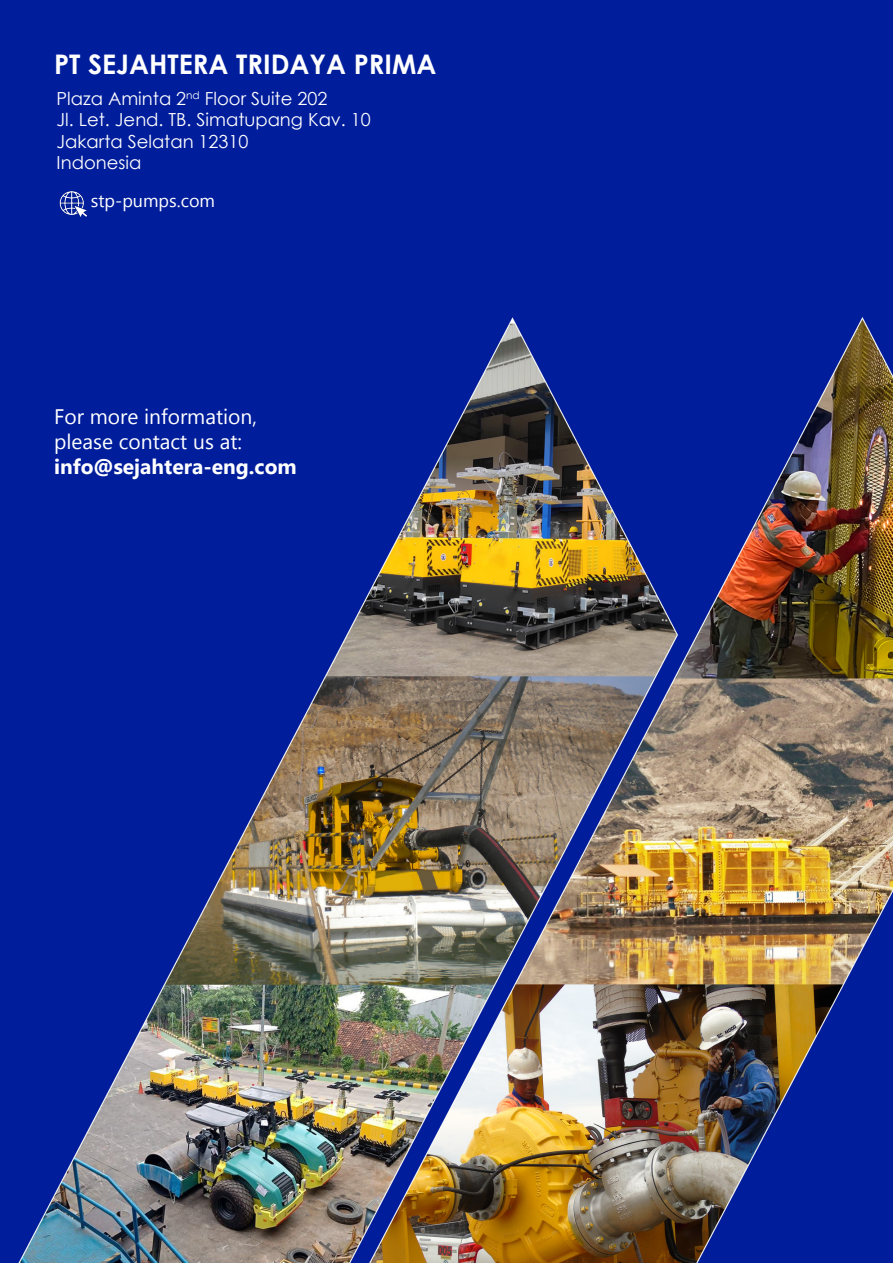
<style>
.page{position:relative;width:893px;height:1263px;background:#fff}
.page>*{position:absolute;margin:0;border:0;box-sizing:border-box;transform-origin:0 0}
.t1{font:700 27px "Century Gothic";color:#fff}
.t2{font:21px "Lao UI";color:#fff}
.t3{font:700 21px "Lao UI";color:#fff}
.t4{font:18px "Century Gothic";color:#fff}
.t5{font:18px "Lao UI";color:#fff}
</style>
<div class="page">
<img style="left:0;top:0;width:893px;height:1263px">
<img style="left:57px;top:190px;width:31px;height:28px">
<p class="t1" style="left:54px;top:44px;width:384px">PT SEJAHTERA TRIDAYA PRIMA</p>
<p class="t4" style="left:57px;top:85px;width:272px">Plaza Aminta 2<sup>nd</sup> Floor Suite 202</p>
<p class="t4" style="left:57px;top:107px;width:316px">Jl. Let. Jend. TB. Simatupang Kav. 10</p>
<p class="t4" style="left:57px;top:129px;width:193px">Jakarta Selatan 12310</p>
<p class="t4" style="left:57px;top:150px;width:86px">Indonesia</p>
<p class="t5" style="left:91px;top:189px;width:126px">stp-pumps.com</p>
<p class="t2" style="left:54px;top:402px;width:204px">For more information,</p>
<p class="t2" style="left:54px;top:427px;width:189px">please contact us at:</p>
<p class="t3" style="left:54px;top:452px;width:244px">info@sejahtera-eng.com</p>
</div>
